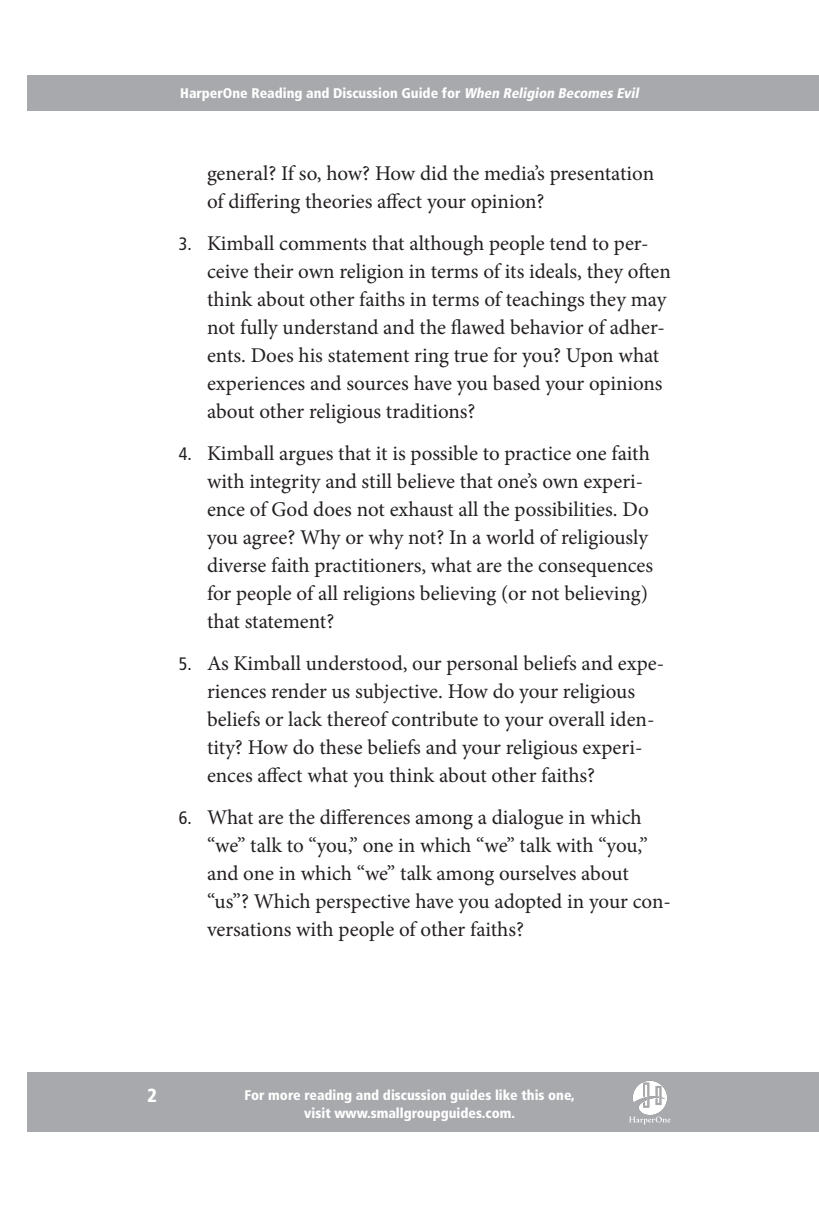
<style>
.page{position:relative;width:819px;height:1206px;background:#fff}
.page>*{position:absolute;margin:0;border:0;box-sizing:border-box;transform-origin:0 0}
.t1{font:21px/28px "Minion Pro";color:#231f20}
.t2{font:900 condensed 19px "Frutiger";color:#fff}
.t3{font:900 condensed 14px/18px "Frutiger";color:#fff;text-align:center}
.s1{font-style:italic}
.s2{font-family:"Frutiger";font-stretch:condensed;font-size:18px}
</style>
<div class="page">
<div style="left:27px;top:1073px;width:765px;height:59px;background:#a8a9ad"></div>
<div style="left:792px;top:75px;width:27px;height:36px;background:#a8a9ad"></div>
<div style="left:27px;top:75px;width:765px;height:36px;background:#a8a9ad"></div>
<div style="left:792px;top:1073px;width:27px;height:59px;background:#a8a9ad"></div>
<svg style="left:629px;top:1117px;width:42px;height:8px"></svg>
<img style="left:633px;top:1081px;width:34px;height:34px">
<p class="t3" style="left:180px;top:84px;width:463px">HarperOne Reading and Discussion Guide for <span class="s1">When Religion Becomes Evil</span></p>
<p class="t1" style="left:207px;top:160px;width:449px">general? If so, how? How did the media’s presentation of differing theories affect your opinion?</p>
<p class="t1" style="left:207px;top:230px;width:465px;text-indent:-28px"><span class="s2">3.</span> Kimball comments that although people tend to per&shy;ceive their own religion in terms of its ideals, they often think about other faiths in terms of teachings they may not fully understand and the flawed behavior of adher&shy;ents. Does his statement ring true for you? Upon what experiences and sources have you based your opinions about other religious traditions?</p>
<p class="t1" style="left:207px;top:440px;width:448px;text-indent:-28px"><span class="s2">4.</span> Kimball argues that it is possible to practice one faith with integrity and still believe that one’s own experi&shy;ence of God does not exhaust all the possibilities. Do you agree? Why or why not? In a world of religiously diverse faith practitioners, what are the consequences for people of all religions believing (or not believing) that statement?</p>
<p class="t1" style="left:207px;top:650px;width:459px;text-indent:-28px"><span class="s2">5.</span> As Kimball understood, our personal beliefs and expe&shy;riences render us subjective. How do your religious beliefs or lack thereof contribute to your overall iden&shy;tity? How do these beliefs and your religious experi&shy;ences affect what you think about other faiths?</p>
<p class="t1" style="left:207px;top:804px;width:466px;text-indent:-28px"><span class="s2">6.</span> What are the differences among a dialogue in which “we” talk to “you,” one in which “we” talk with “you,” and one in which “we” talk among ourselves about “us”? Which perspective have you adopted in your con&shy;versations with people of other faiths?</p>
<p class="t2" style="left:147px;top:1084px;width:11px">2</p>
<p class="t3" style="left:245px;top:1086px;width:332px">For more reading and discussion guides like this one, visit www.smallgroupguides.com.</p>
</div>
